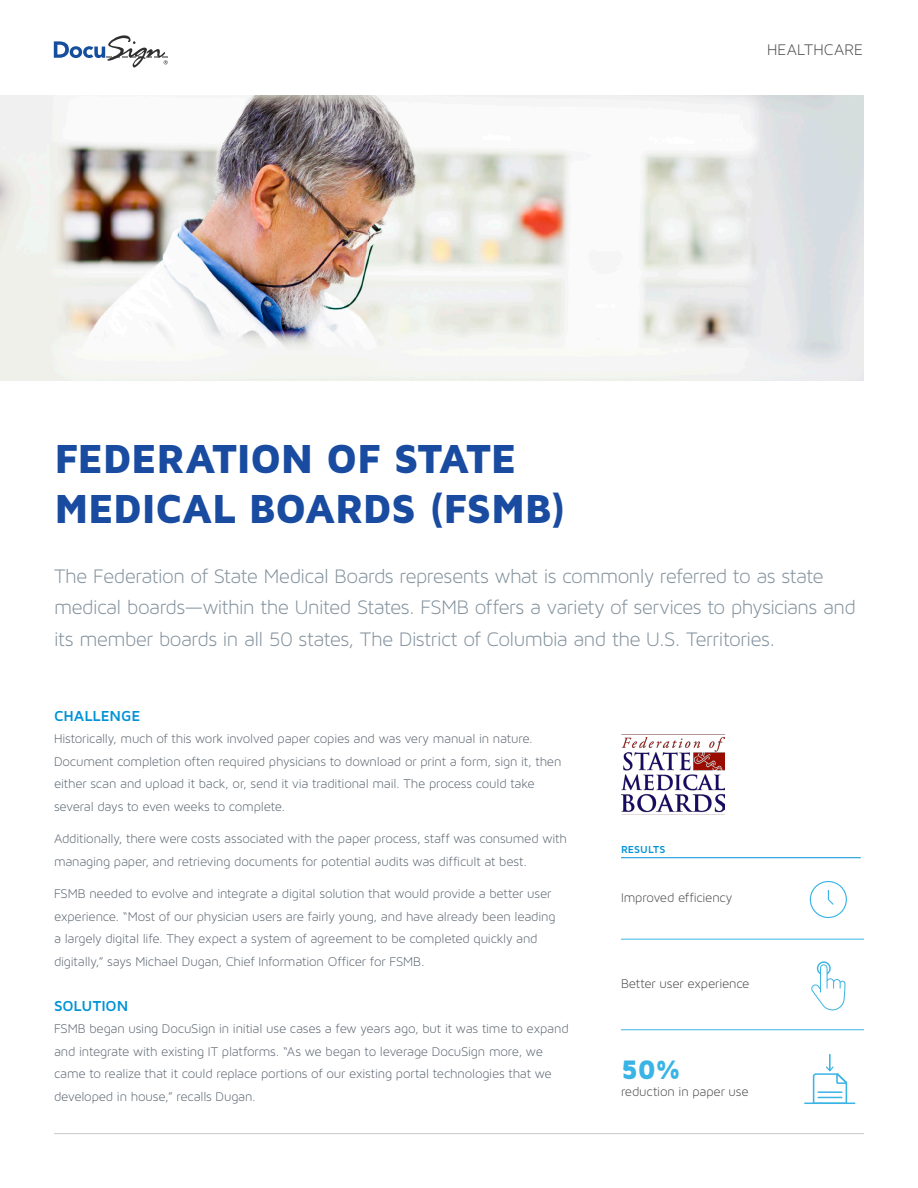
<style>
.page{position:relative;width:918px;height:1188px;background:#fff}
.page>*{position:absolute;margin:0;border:0;box-sizing:border-box;transform-origin:0 0}
.t1{font:900 42px/50.4px "Maven Pro";letter-spacing:-.025em;color:#194ba0}
.t2{font:900 27.6px "Maven Pro";color:#3ab4e5}
.t3{font:21px/31.5px "Maven Pro Light 300";letter-spacing:-.03em;color:#83929d}
.t4{font:16.5px "Maven Pro Light 300";letter-spacing:.01em;color:#484948}
.t5{font:700 15px "Maven Pro";color:#0093d5}
.t6{font:13.5px/22.5px "Maven Pro Light 300";letter-spacing:-.015em;color:#5c6670}
.t7{font:13.5px "Maven Pro Light 300";letter-spacing:-.015em;color:#4a4b4b}
.t8{font:700 10.5px "Maven Pro";letter-spacing:.005em;color:#0093d5}
</style>
<div class="page">
<svg style="left:54px;top:35px;width:114px;height:32px"></svg>
<hr style="left:54px;top:1133px;width:810px;height:1px;background:#919395">
<hr style="left:621px;top:857px;width:240px;height:1px;background:#0093d5">
<hr style="left:621px;top:939px;width:243px;height:1px;background:#3ab4e5">
<hr style="left:621px;top:1030px;width:243px;height:1px;background:#3ab4e5">
<img style="left:0;top:96px;width:864px;height:285px">
<svg style="left:810px;top:881px;width:37px;height:37px"></svg>
<img style="left:621px;top:734px;width:104px;height:79px">
<svg style="left:811px;top:961px;width:34px;height:49px"></svg>
<hr style="left:804px;top:1103px;width:51px;height:1px;background:#3ab4e5">
<svg style="left:813px;top:1054px;width:34px;height:49px"></svg>
<p class="t1" style="left:54px;top:432px;width:514px">FEDERATION OF STATE<br>MEDICAL BOARDS (FSMB)</p>
<p class="t4" style="left:767px;top:41px;width:97px">HEALTHCARE</p>
<p class="t3" style="left:54px;top:560px;width:803px">The Federation of State Medical Boards represents what is commonly referred to as state medical boards—within the United States. FSMB offers a variety of services to physicians and its member boards in all 50 states, The District of Columbia and the U.S. Territories.</p>
<p class="t5" style="left:54px;top:706px;width:88px">CHALLENGE</p>
<p class="t6" style="left:54px;top:727px;width:509px">Historically, much of this work involved paper copies and was very manual in nature.<br>Document completion often required physicians to download or print a form, sign it, then either scan and upload it back, or, send it via traditional mail. The process could take several days to even weeks to complete.</p>
<p class="t6" style="left:54px;top:827px;width:514px">Additionally, there were costs associated with the paper process, staff was consumed with managing paper, and retrieving documents for potential audits was difficult at best.</p>
<p class="t6" style="left:54px;top:882px;width:503px">FSMB needed to evolve and integrate a digital solution that would provide a better user experience. “Most of our physician users are fairly young, and have already been leading a largely digital life. They expect a system of agreement to be completed quickly and digitally,” says Michael Dugan, Chief Information Officer for FSMB.</p>
<p class="t5" style="left:54px;top:996px;width:76px">SOLUTION</p>
<p class="t6" style="left:54px;top:1018px;width:516px">FSMB began using DocuSign in initial use cases a few years ago, but it was time to expand and integrate with existing IT platforms. “As we began to leverage DocuSign more, we came to realize that it could replace portions of our existing portal technologies that we developed in house,” recalls Dugan.</p>
<p class="t8" style="left:621px;top:843px;width:46px">RESULTS</p>
<p class="t7" style="left:621px;top:890px;width:113px">Improved efficiency</p>
<p class="t7" style="left:621px;top:976px;width:130px">Better user experience</p>
<p class="t2" style="left:621px;top:1053px;width:61px">50%</p>
<p class="t7" style="left:621px;top:1084px;width:129px">reduction in paper use</p>
</div>
